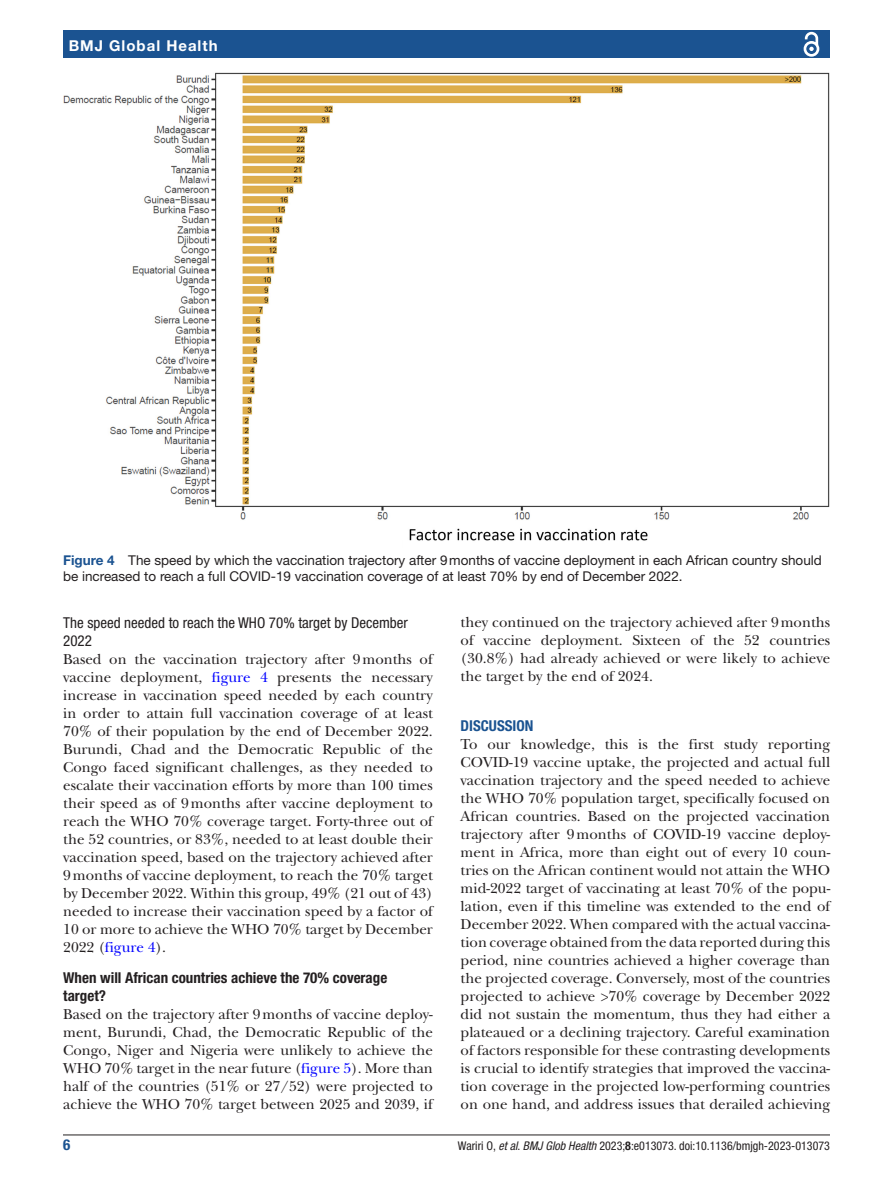
<style>
.page{position:relative;width:893px;height:1191px;background:#fff}
.page>*{position:absolute;margin:0;border:0;box-sizing:border-box;transform-origin:0 0}
.t1{font:15px/18px "New Baskerville";color:#231f20;text-align:justify}
.t2{font:700 condensed 15px/18px "Helvetica Neue LT Std";color:#231f20}
.t3{font:condensed 15px/18px "Helvetica Neue LT Std";color:#231f20}
.t4{font:700 15px "Helvetica Neue LT Std";letter-spacing:.065em;color:#fff}
.t5{font:700 condensed 15px "Helvetica Neue LT Std";color:#1b5391}
.t6{font:13.5px/16.2px "Helvetica Neue LT Std";color:#231f20}
.t7{font:condensed 12px "Helvetica Neue LT Std";color:#231f20}
.s1{font-weight:700;color:#1b5391}
.s2{color:#00f}
.s3{font-style:italic}
.s4{font-weight:700}
</style>
<div class="page">
<hr style="left:63px;top:1134px;width:767px;height:1px;background:#231f20">
<div style="left:63px;top:31px;width:767px;height:27px;background:#1b5391"></div>
<svg style="left:803px;top:31px;width:17px;height:26px"></svg>
<img style="left:63px;top:73px;width:767px;height:468px">
<p class="t4" style="left:69px;top:36px;width:150px">BMJ Global Health</p>
<p class="t6" style="left:63px;top:552px;width:760px"><span class="s1">Figure 4</span> The speed by which the vaccination trajectory after 9months of vaccine deployment in each African country should be increased to reach a full COVID-19 vaccination coverage of at least 70% by end of December 2022.</p>
<p class="t3" style="left:63px;top:613px;width:346px">The speed needed to reach the WHO 70% target by December<br>2022</p>
<p class="t1" style="left:63px;top:650px;width:371px">Based on the vaccination trajectory after 9months of vaccine deployment, <span class="s2">figure 4</span> presents the necessary increase in vaccination speed needed by each country in order to attain full vaccination coverage of at least 70% of their population by the end of December 2022.<br>Burundi, Chad and the Democratic Republic of the Congo faced significant challenges, as they needed to escalate their vaccination efforts by more than 100 times their speed as of 9months after vaccine deployment to reach the WHO 70% coverage target. Forty-three out of the 52 countries, or 83%, needed to at least double their vaccination speed, based on the trajectory achieved after 9months of vaccine deployment, to reach the 70% target by December 2022. Within this group, 49% (21 out of 43) needed to increase their vaccination speed by a factor of 10 or more to achieve the WHO 70% target by December 2022 (<span class="s2">figure 4</span>).</p>
<p class="t2" style="left:63px;top:968px;width:326px">When will African countries achieve the 70% coverage target?</p>
<p class="t1" style="left:63px;top:1005px;width:371px">Based on the trajectory after 9months of vaccine deploy&shy;ment, Burundi, Chad, the Democratic Republic of the Congo, Niger and Nigeria were unlikely to achieve the WHO 70% target in the near future (<span class="s2">figure 5</span>). More than half of the countries (51% or 27/52) were projected to achieve the WHO 70% target between 2025 and 2039, if</p>
<p class="t1" style="left:461px;top:613px;width:371px">they continued on the trajectory achieved after 9months of vaccine deployment. Sixteen of the 52 countries (30.8%) had already achieved or were likely to achieve the target by the end of 2024.</p>
<p class="t5" style="left:461px;top:717px;width:74px">DISCUSSION</p>
<p class="t1" style="left:461px;top:735px;width:371px">To our knowledge, this is the first study reporting COVID-19 vaccine uptake, the projected and actual full vaccination trajectory and the speed needed to achieve the WHO 70% population target, specifically focused on African countries. Based on the projected vaccination trajectory after 9months of COVID-19 vaccine deploy&shy;ment in Africa, more than eight out of every 10 coun&shy;tries on the African continent would not attain the WHO mid-2022 target of vaccinating at least 70% of the popu&shy;lation, even if this timeline was extended to the end of December 2022. When compared with the actual vaccina&shy;tion coverage obtained from the data reported during this period, nine countries achieved a higher coverage than the projected coverage. Conversely, most of the countries projected to achieve &gt;70% coverage by December 2022 did not sustain the momentum, thus they had either a plateaued or a declining trajectory. Careful examination of factors responsible for these contrasting developments is crucial to identify strategies that improved the vaccina&shy;tion coverage in the projected low-performing countries on one hand, and address issues that derailed achieving</p>
<p class="t5" style="left:63px;top:1135px;width:9px">6</p>
<p class="t7" style="left:458px;top:1138px;width:374px">Wariri O, <span class="s3">et al</span>. <span class="s3">BMJ Glob Health</span> 2023;<span class="s4">8</span>:e013073. doi:10.1136/bmjgh-2023-013073</p>
</div>
